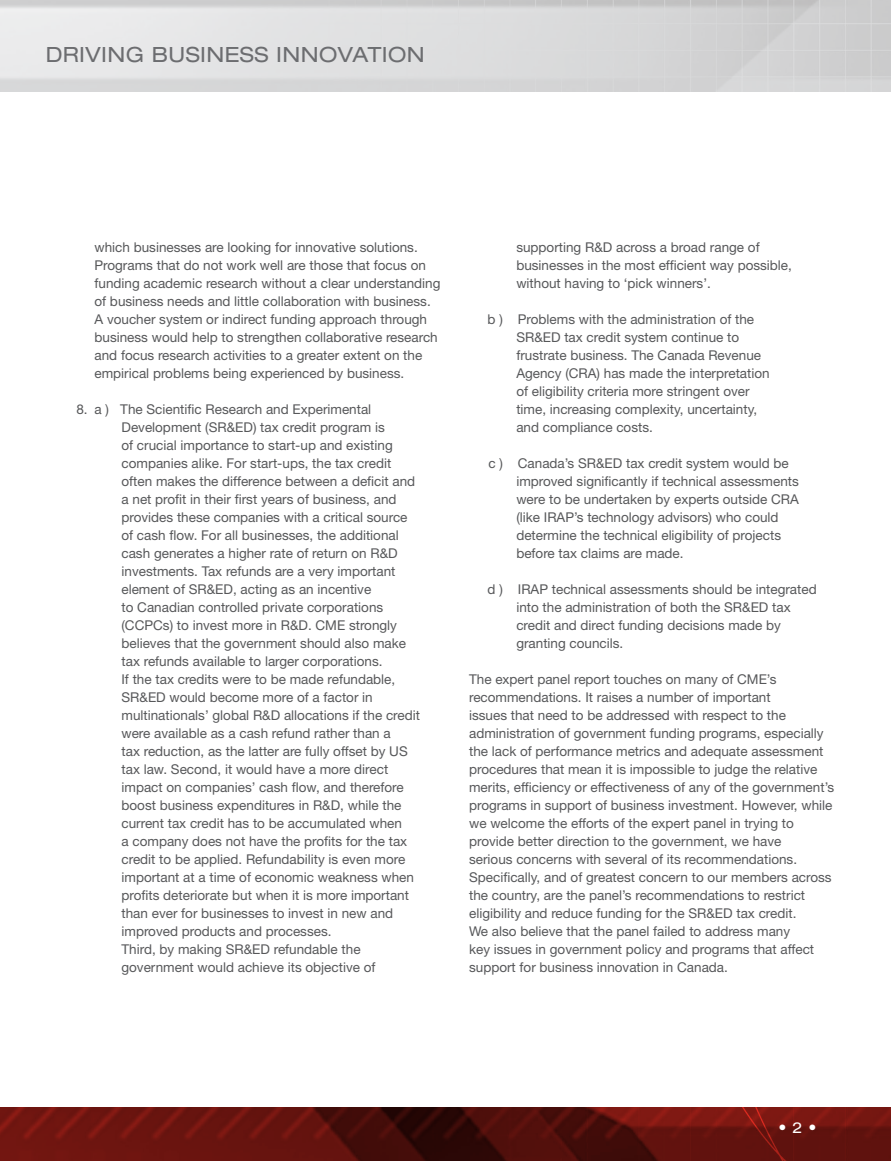
<style>
.page{position:relative;width:891px;height:1161px;background:#fff}
.page>*{position:absolute;margin:0;border:0;box-sizing:border-box;transform-origin:0 0}
.t1{font:expanded 21px "Helvetica Neue LT Std";letter-spacing:.02em;color:#6c6d70}
.t2{font:500 15px "Futura Std";color:#fff}
.Key_bullet_2nd_level{font:13.5px/18px "Helvetica Neue LT Std";color:#57585a}
.body{font:13.5px/18px "Helvetica Neue LT Std";color:#57585a}
.Key_bullet{font:13.5px/18px "Helvetica Neue LT Std";color:#57585a}
.s1{font-family:"Helvetica Neue LT Std";font-weight:400;font-stretch:expanded}
</style>
<div class="page">
<svg style="left:0;top:1107px;width:891px;height:54px;background:#5e110d"></svg>
<h1 class="t1" style="left:46px;top:42px;width:380px">DRIVING BUSINESS INNOVATION</h1>
<p class="Key_bullet" style="left:94px;top:238px;width:348px">which businesses are looking for innovative solutions.<br>Programs that do not work well are those that focus on funding academic research without a clear understanding of business needs and little collaboration with business.<br>A voucher system or indirect funding approach through business would help to strengthen collaborative research and focus research activities to a greater extent on the empirical problems being experienced by business.</p>
<p class="Key_bullet_2nd_level" style="left:122px;top:400px;width:300px;text-indent:-45px">8. a ) The Scientific Research and Experimental Development (SR&amp;ED) tax credit program is<br>of crucial importance to start-up and existing companies alike. For start-ups, the tax credit often makes the difference between a deficit and a net profit in their first years of business, and provides these companies with a critical source of cash flow. For all businesses, the additional cash generates a higher rate of return on R&amp;D investments. Tax refunds are a very important element of SR&amp;ED, acting as an incentive<br>to Canadian controlled private corporations (CCPCs) to invest more in R&amp;D. CME strongly believes that the government should also make tax refunds available to larger corporations.<br>If the tax credits were to be made refundable, SR&amp;ED would become more of a factor in multinationals’ global R&amp;D allocations if the credit were available as a cash refund rather than a<br>tax reduction, as the latter are fully offset by US tax law. Second, it would have a more direct impact on companies’ cash flow, and therefore boost business expenditures in R&amp;D, while the current tax credit has to be accumulated when<br>a company does not have the profits for the tax credit to be applied. Refundability is even more important at a time of economic weakness when profits deteriorate but when it is more important than ever for businesses to invest in new and improved products and processes.<br>Third, by making SR&amp;ED refundable the government would achieve its objective of</p>
<p class="Key_bullet_2nd_level" style="left:516px;top:238px;width:277px">supporting R&amp;D across a broad range of businesses in the most efficient way possible, without having to ‘pick winners’.</p>
<p class="Key_bullet_2nd_level" style="left:516px;top:310px;width:255px;text-indent:-29px">b ) Problems with the administration of the SR&amp;ED tax credit system continue to frustrate business. The Canada Revenue Agency (CRA) has made the interpretation of eligibility criteria more stringent over time, increasing complexity, uncertainty, and compliance costs.</p>
<p class="Key_bullet_2nd_level" style="left:516px;top:454px;width:284px;text-indent:-28px">c ) Canada’s SR&amp;ED tax credit system would be improved significantly if technical assessments were to be undertaken by experts outside CRA (like IRAP’s technology advisors) who could determine the technical eligibility of projects before tax claims are made.</p>
<p class="Key_bullet_2nd_level" style="left:516px;top:580px;width:302px;text-indent:-29px">d ) IRAP technical assessments should be integrated into the administration of both the SR&amp;ED tax credit and direct funding decisions made by granting councils.</p>
<p class="body" style="left:469px;top:670px;width:367px">The expert panel report touches on many of CME’s recommendations. It raises a number of important<br>issues that need to be addressed with respect to the administration of government funding programs, especially the lack of performance metrics and adequate assessment procedures that mean it is impossible to judge the relative merits, efficiency or effectiveness of any of the government’s programs in support of business investment. However, while we welcome the efforts of the expert panel in trying to provide better direction to the government, we have<br>serious concerns with several of its recommendations.<br>Specifically, and of greatest concern to our members across the country, are the panel’s recommendations to restrict eligibility and reduce funding for the SR&amp;ED tax credit.<br>We also believe that the panel failed to address many<br>key issues in government policy and programs that affect support for business innovation in Canada.</p>
<p class="t2" style="left:778px;top:1118px;width:40px">• <span class="s1">2</span> •</p>
</div>
